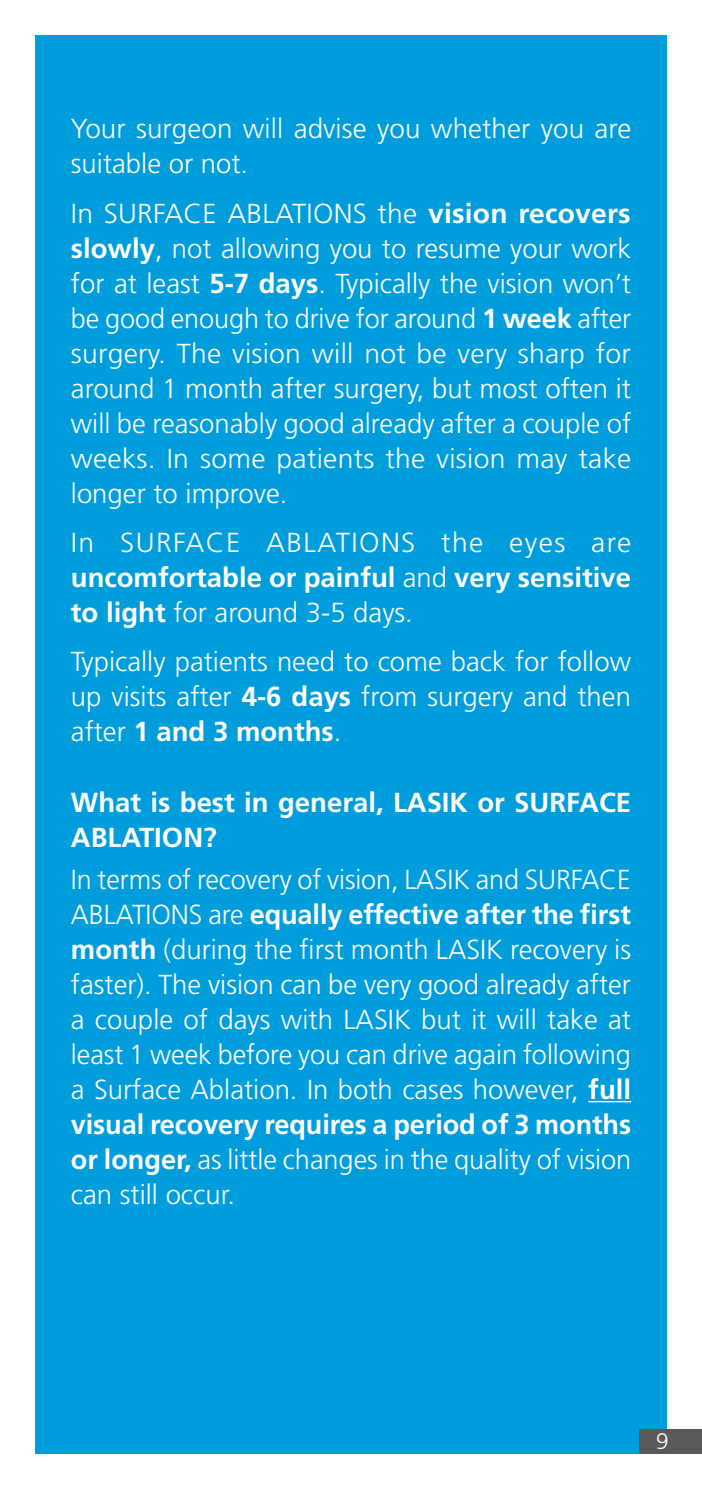
<style>
.page{position:relative;width:702px;height:1489px;background:#fff}
.page>*{position:absolute;margin:0;border:0;box-sizing:border-box;transform-origin:0 0}
.t1{font:300 27.5px/35px "Frutiger LT Std";color:#fff;text-align:justify}
.t2{font:700 27.5px/35px "Frutiger LT Std";color:#fff}
.t3{font:300 27.5px "Frutiger LT Std";letter-spacing:.05em;color:#fff}
.t4{font:300 22.5px "Frutiger LT Std";color:#fff}
.s1{font-weight:700}
.s2{font-weight:300}
</style>
<div class="page">
<div style="left:35px;top:35px;width:631px;height:1418px;background:#009ddc"></div>
<hr style="left:588px;top:1100px;width:43px;height:2px;background:#fff">
<div style="left:639px;top:1429px;width:63px;height:24px;background:#58595b"></div>
<p class="t1" style="left:71px;top:112px;width:562px">Your surgeon will advise you whether you are suitable or not.</p>
<p class="t1" style="left:71px;top:196px;width:562px">In SURFACE ABLATIONS the <span class="s1">vision recovers slowly</span>, not allowing you to resume your work for at least <span class="s1">5-7 days</span>. Typically the vision won t’ be good enough to drive for around <span class="s1">1 week</span> after surgery. The vision will not be very sharp for around 1 month after surgery, but most often it will be reasonably good already after a couple of weeks. In some patients the vision may take longer to improve.</p>
<p class="t1" style="left:591px;top:525px;width:42px">are</p>
<p class="t1" style="left:441px;top:525px;width:44px">the</p>
<p class="t3" style="left:120px;top:527px;width:122px">SURFACE</p>
<p class="t3" style="left:266px;top:527px;width:151px">ABLATIONS</p>
<p class="t2" style="left:71px;top:525px;width:561px"><span class="s2">In<br></span>uncomfortable or painful <span class="s2">and</span> very sensitive to light <span class="s2">for around 3-5 days.</span></p>
<p class="t1" style="left:71px;top:644px;width:561px">Typically patients need to come back for follow up visits after <span class="s1">4-6 days</span> from surgery and then after <span class="s1">1 and 3 months</span>.</p>
<p class="t1" style="left:509px;top:525px;width:58px">eyes</p>
<p class="t2" style="left:71px;top:784px;width:561px">What is best in general, LASIK or SURFACE<br>ABLATION?</p>
<p class="t1" style="left:71px;top:862px;width:562px">In terms of recovery of vision, LASIK and SURFACE ABLATIONS are <span class="s1">equally effective after the first month</span> (during the first month LASIK recovery is faster .) The vision can be very good already after a couple of days with LASIK but it will take at least 1 week before you can drive again following a Surface Ablation In. both cases however, <span class="s1">full visual recovery requires a period of 3 months or longer,</span> as little changes in the quality of vision can still occur.</p>
<p class="t4" style="left:656px;top:1428px;width:14px">9</p>
</div>
